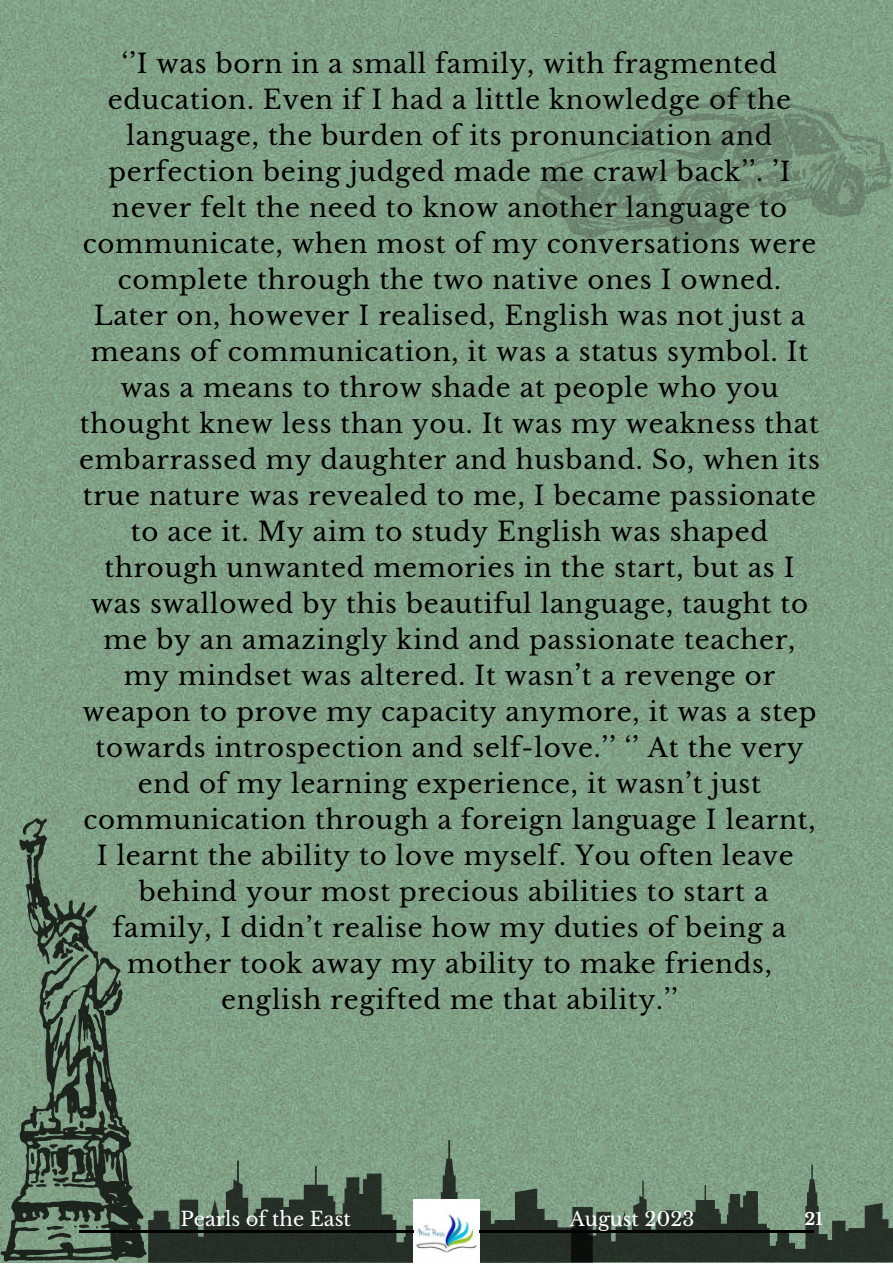
<style>
.page{position:relative;width:893px;height:1264px;background:#fff}
.page>*{position:absolute;margin:0;border:0;box-sizing:border-box;transform-origin:0 0}
.t1{font:26.1px/36px "Libre Baskerville";letter-spacing:.03em;color:#000;text-align:center}
.t2{font:19.5px "Libre Baskerville";color:#fff}
.t3{font:700 16.65px "Libre Baskerville";color:#fff}
</style>
<div class="page">
<img style="left:0;top:0;width:892px;height:1262px">
<svg style="left:592px;top:1164px;width:300px;height:98px;background:#566c5a"></svg>
<svg style="left:0;top:818px;width:147px;height:444px;background:#67806c"></svg>
<svg style="left:104px;top:989px;width:19px;height:26px"></svg>
<svg style="left:84px;top:905px;width:13px;height:12px"></svg>
<svg style="left:60px;top:942px;width:24px;height:17px"></svg>
<svg style="left:46px;top:1000px;width:4px;height:9px"></svg>
<svg style="left:47px;top:1224px;width:42px;height:15px"></svg>
<svg style="left:79px;top:1120px;width:4px;height:8px"></svg>
<svg style="left:31px;top:1144px;width:38px;height:43px;background:#4b5d4e"></svg>
<svg style="left:148px;top:1140px;width:444px;height:122px;background:#596f5d"></svg>
<svg style="left:536px;top:89px;width:355px;height:152px;background:#7a977f"></svg>
<svg style="left:850px;top:145px;width:25px;height:10px"></svg>
<svg style="left:865px;top:166px;width:4px;height:3px"></svg>
<svg style="left:727px;top:169px;width:4px;height:25px"></svg>
<svg style="left:737px;top:161px;width:81px;height:32px;background:#77937b"></svg>
<svg style="left:715px;top:129px;width:5px;height:5px"></svg>
<svg style="left:659px;top:125px;width:7px;height:4px"></svg>
<svg style="left:595px;top:151px;width:113px;height:62px;background:#79967e"></svg>
<img style="left:414px;top:1199px;width:65px;height:62px">
<hr style="left:79px;top:1230px;width:335px;height:2px;background:#000">
<hr style="left:478px;top:1230px;width:335px;height:2px;background:#000">
<p class="t1" style="left:79px;top:46px;width:742px">‘’I was born in a small family, with fragmented education. Even if I had a little knowledge of the language, the burden of its pronunciation and perfection being judged made me crawl back’’. ’I never felt the need to know another language to communicate, when most of my conversations were complete through the two native ones I owned.<br>Later on, however I realised, English was not just a means of communication, it was a status symbol. It was a means to throw shade at people who you thought knew less than you. It was my weakness that embarrassed my daughter and husband. So, when its true nature was revealed to me, I became passionate to ace it. My aim to study English was shaped through unwanted memories in the start, but as I was swallowed by this beautiful language, taught to me by an amazingly kind and passionate teacher, my mindset was altered. It wasn’t a revenge or weapon to prove my capacity anymore, it was a step towards introspection and self-love.’’ ‘’ At the very end of my learning experience, it wasn’t just communication through a foreign language I learnt, I learnt the ability to love myself. You often leave</p>
<p class="t1" style="left:113px;top:873px;width:675px">behind your most precious abilities to start a family, I didn’t realise how my duties of being a mother took away my ability to make friends, english regifted me that ability.’’</p>
<p class="t2" style="left:180px;top:1206px;width:172px">Pearls of the East</p>
<p class="t2" style="left:570px;top:1206px;width:126px">August 2023</p>
<p class="t3" style="left:804px;top:1208px;width:20px">21</p>
</div>
